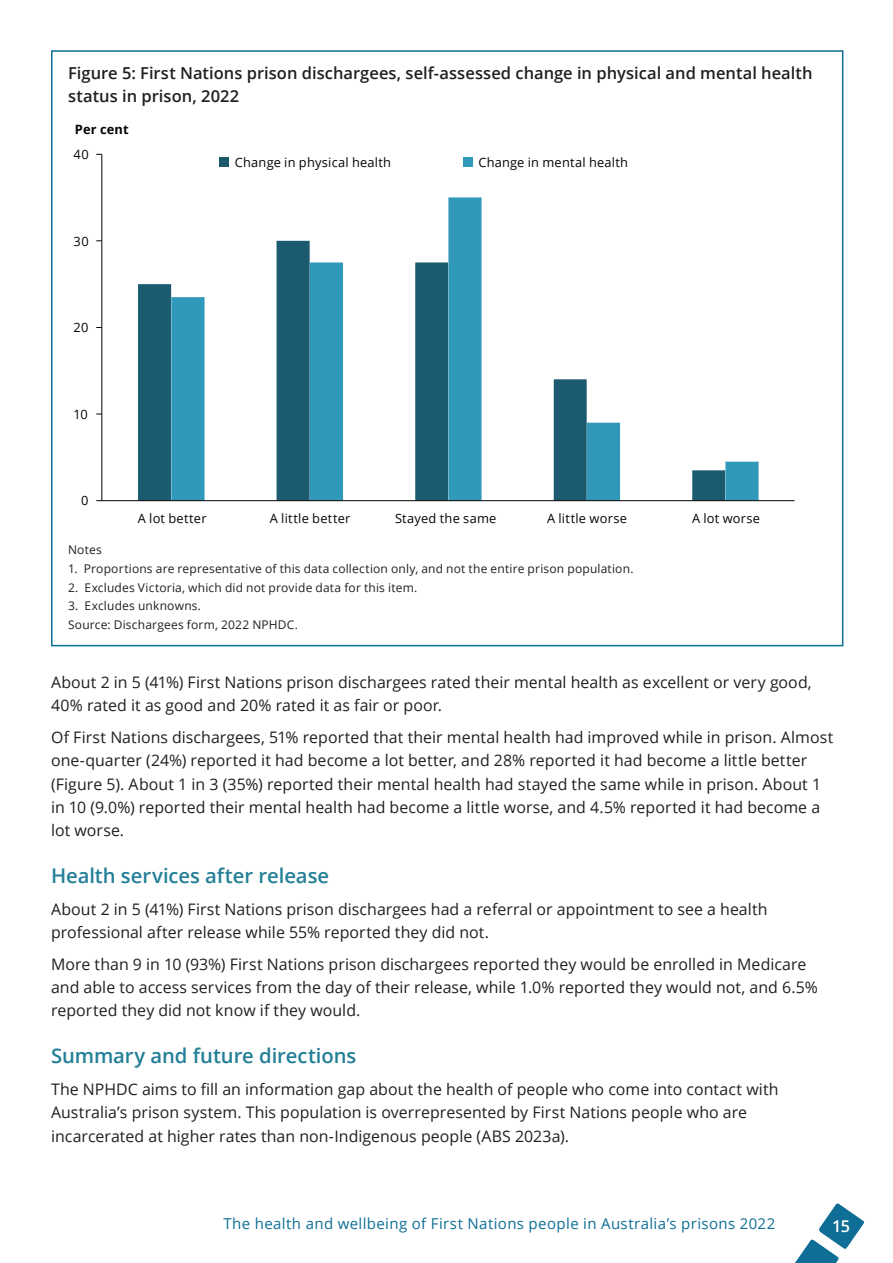
<style>
.page{position:relative;width:893px;height:1263px;background:#fff}
.page>*{position:absolute;margin:0;border:0;box-sizing:border-box;transform-origin:0 0}
.t1{font:600 20.25px "Open Sans";letter-spacing:-.005em;color:#237f97}
.Figure_head{font:600 16.5px/23.2px "Open Sans";letter-spacing:.005em;color:#231f20}
.t2{font:600 16.2px "Open Sans";color:#fff}
.Body_last{font:15.9px/23.2px "Open Sans";letter-spacing:.005em;color:#231f20}
.Body_text{font:15.9px/23.2px "Open Sans";letter-spacing:.005em;color:#231f20}
.t3{font:15px "Open Sans";letter-spacing:.025em;color:#0e6e95}
.t4{font:12.9px "Open Sans";letter-spacing:.015em;color:#040503}
.t5{font:700 12.9px "Open Sans";letter-spacing:.01em;color:#040503}
.Figure_notes_and_source{font:12px "Open Sans";letter-spacing:.015em;color:#231f20}
</style>
<div class="page">
<svg style="left:795px;top:1203px;width:69px;height:60px"></svg>
<div style="left:138px;top:284px;width:33px;height:216px;background:#1c5a6f"></div>
<svg style="left:171px;top:197px;width:588px;height:303px"></svg>
<hr style="left:101px;top:154px;width:1px;height:347px;background:#040503">
<hr style="left:102px;top:500px;width:692px;height:1px;background:#040503">
<div style="left:219px;top:157px;width:10px;height:10px;background:#1c5a6f"></div>
<div style="left:463px;top:157px;width:9px;height:10px;background:#3098b9"></div>
<p class="Figure_head" style="left:68px;top:61px;width:746px">Figure 5: First Nations prison dischargees, self-assessed change in physical and mental health status in prison, 2022</p>
<p class="t5" style="left:75px;top:120px;width:55px">Per cent</p>
<p class="t4" style="left:74px;top:145px;width:17px">40</p>
<p class="t4" style="left:74px;top:232px;width:17px">30</p>
<p class="t4" style="left:74px;top:319px;width:16px">20</p>
<p class="t4" style="left:74px;top:405px;width:16px">10</p>
<p class="t4" style="left:235px;top:153px;width:158px">Change in physical health</p>
<p class="t4" style="left:478px;top:153px;width:151px">Change in mental health</p>
<p class="t4" style="left:81px;top:492px;width:9px">0</p>
<p class="t4" style="left:138px;top:509px;width:70px">A lot better</p>
<p class="t4" style="left:270px;top:509px;width:82px">A little better</p>
<p class="t4" style="left:395px;top:509px;width:103px">Stayed the same</p>
<p class="t4" style="left:547px;top:509px;width:81px">A little worse</p>
<p class="t4" style="left:692px;top:509px;width:70px">A lot worse</p>
<p class="Figure_notes_and_source" style="left:68px;top:542px;width:35px">Notes</p>
<p class="Figure_notes_and_source" style="left:68px;top:560px;width:567px">1. Proportions are representative of this data collection only, and not the entire prison population.</p>
<p class="Figure_notes_and_source" style="left:68px;top:579px;width:351px">2. Excludes Victoria, which did not provide data for this item.</p>
<p class="Figure_notes_and_source" style="left:68px;top:598px;width:135px">3. Excludes unknowns.</p>
<p class="Figure_notes_and_source" style="left:68px;top:616px;width:231px">Source: Dischargees form, 2022 NPHDC.</p>
<p class="Body_text" style="left:51px;top:670px;width:762px">About 2 in 5 (41%) First Nations prison dischargees rated their mental health as excellent or very good,<br>40% rated it as good and 20% rated it as fair or poor.</p>
<p class="Body_last" style="left:51px;top:725px;width:784px">Of First Nations dischargees, 51% reported that their mental health had improved while in prison. Almost one-quarter (24%) reported it had become a lot better, and 28% reported it had become a little better (Figure 5). About 1 in 3 (35%) reported their mental health had stayed the same while in prison. About 1 in 10 (9.0%) reported their mental health had become a little worse, and 4.5% reported it had become a lot worse.</p>
<h3 class="t1" style="left:51px;top:862px;width:280px">Health services after release</h3>
<p class="Body_text" style="left:51px;top:897px;width:718px">About 2 in 5 (41%) First Nations prison dischargees had a referral or appointment to see a health professional after release while 55% reported they did not.</p>
<p class="Body_last" style="left:51px;top:952px;width:768px">More than 9 in 10 (93%) First Nations prison dischargees reported they would be enrolled in Medicare and able to access services from the day of their release, while 1.0% reported they would not, and 6.5% reported they did not know if they would.</p>
<h3 class="t1" style="left:51px;top:1042px;width:307px">Summary and future directions</h3>
<p class="Body_text" style="left:51px;top:1077px;width:729px">The NPHDC aims to fill an information gap about the health of people who come into contact with<br>Australia’s prison system. This population is overrepresented by First Nations people who are incarcerated at higher rates than non-Indigenous people (ABS 2023a).</p>
<p class="t3" style="left:223px;top:1213px;width:553px">The health and wellbeing of First Nations people in Australia’s prisons 2022</p>
<p class="t2" style="left:832px;top:1215px;width:20px">15</p>
</div>
